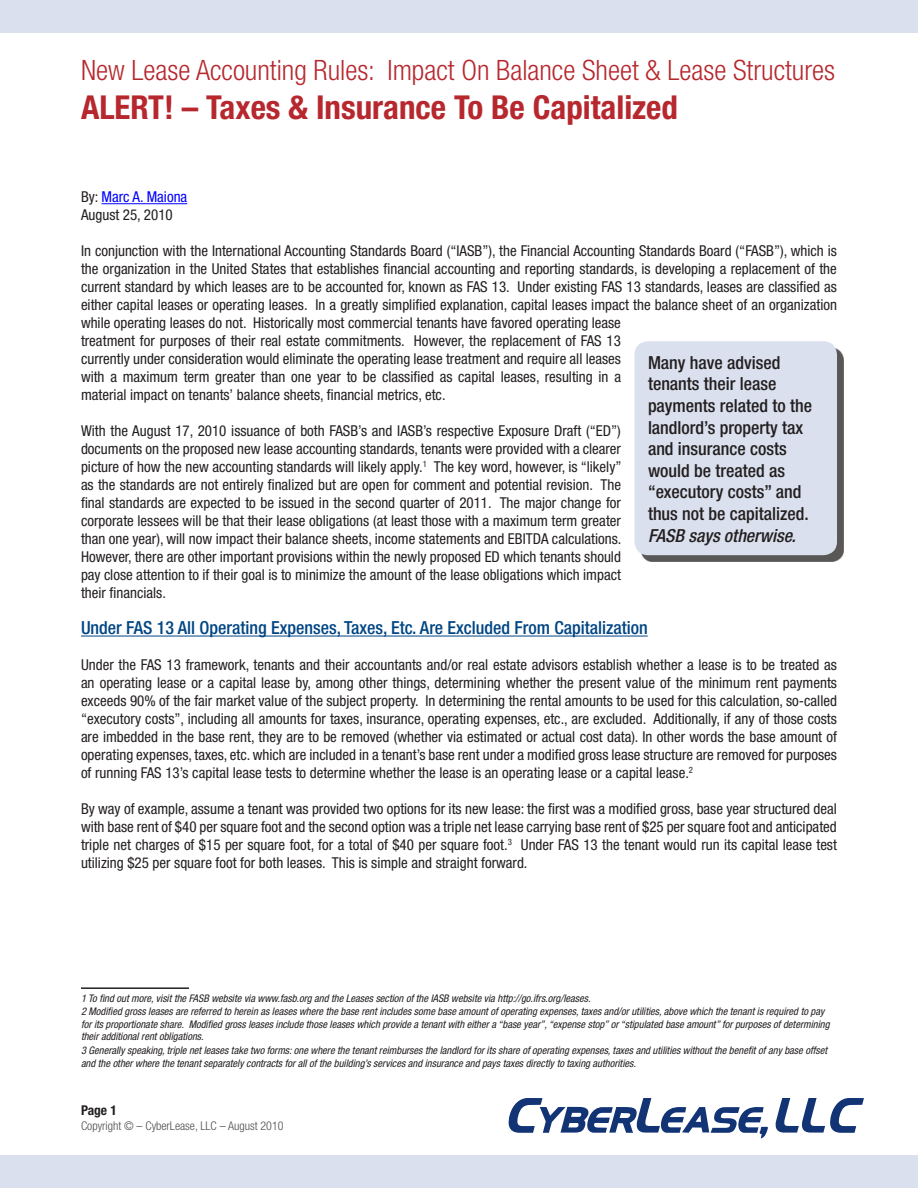
<style>
.page{position:relative;width:918px;height:1188px;background:#fff}
.page>*{position:absolute;margin:0;border:0;box-sizing:border-box;transform-origin:0 0}
.t1{font:700 condensed 33px "Helvetica Neue";color:#b6282e}
.t2{font:300 condensed 28.2px "Helvetica Neue";color:#b6282e}
.t3{font:500 condensed 18px/21.6px "Helvetica Neue";color:#231f20}
.t4{font:500 condensed 18px "Helvetica Neue";color:#004583}
.t5{font:condensed 15px/18px "Helvetica Neue";color:#231f20;text-align:justify}
.t6{font:condensed 15px "Helvetica Neue";color:#00f}
.t7{font:700 condensed 13.5px "Helvetica Neue";color:#231f20}
.t8{font:300 condensed 12px "Helvetica Neue";color:#4b4c4d}
.t9{font:italic condensed 10.5px/12.6px "Helvetica Neue";color:#231f20}
.s1{color:#231f20}
.s2{font-style:italic}
</style>
<div class="page">
<svg style="left:775px;top:1098px;width:89px;height:35px"></svg>
<svg style="left:508px;top:1098px;width:260px;height:40px"></svg>
<div style="left:0;top:0;width:918px;height:32px;background:#dae0ed"></div>
<div style="left:0;top:1156px;width:918px;height:32px;background:#dae0ed"></div>
<hr style="left:102px;top:203px;width:85px;height:1px;background:#00f">
<hr style="left:81px;top:636px;width:567px;height:1px;background:#004583">
<hr style="left:81px;top:987px;width:108px;height:2px;background:#231f20">
<div style="left:641px;top:348px;width:203px;height:214px;background:#231f20;opacity:.75"></div>
<div style="left:634px;top:341px;width:203px;height:214px;background:#dae0ed;border-radius:14px"></div>
<p class="t2" style="left:81px;top:53px;width:756px">New Lease Accounting Rules: Impact On Balance Sheet &amp; Lease Structures</p>
<p class="t1" style="left:81px;top:87px;width:599px">ALERT! – Taxes &amp; Insurance To Be Capitalized</p>
<p class="t6" style="left:81px;top:188px;width:108px"><span class="s1">By:</span> Marc A. Maiona</p>
<p class="t5" style="left:81px;top:206px;width:93px">August 25, 2010</p>
<p class="t5" style="left:81px;top:242px;width:758px;text-align:left">In conjunction with the International Accounting Standards Board (“IASB”), the Financial Accounting Standards Board (“FASB”), which is the organization in the United States that establishes financial accounting and reporting standards, is developing a replacement of the current standard by which leases are to be accounted for, known as FAS 13. Under existing FAS 13 standards, leases are classified as either capital leases or operating leases. In a greatly simplified explanation, capital leases impact the balance sheet of an organization while operating leases do not. Historically most commercial tenants have favored operating lease<br>treatment for purposes of their real estate commitments. However, the replacement of FAS 13<br>currently under consideration would eliminate the operating lease treatment and require all leases<br>with a maximum term greater than one year to be classified as capital leases, resulting in a<br>material impact on tenants’ balance sheets, financial metrics, etc.</p>
<p class="t5" style="left:81px;top:422px;width:542px">With the August 17, 2010 issuance of both FASB’s and IASB’s respective Exposure Draft (“ED”) documents on the proposed new lease accounting standards, tenants were provided with a clearer picture of how the new accounting standards will likely apply.<sup>1</sup> The key word, however, is “likely” as the standards are not entirely finalized but are open for comment and potential revision. The final standards are expected to be issued in the second quarter of 2011. The major change for corporate lessees will be that their lease obligations (at least those with a maximum term greater than one year), will now impact their balance sheets, income statements and EBITDA calculations.<br>However, there are other important provisions within the newly proposed ED which tenants should pay close attention to if their goal is to minimize the amount of the lease obligations which impact their financials.</p>
<p class="t4" style="left:81px;top:617px;width:568px">Under FAS 13 All Operating Expenses, Taxes, Etc. Are Excluded From Capitalization</p>
<p class="t5" style="left:81px;top:656px;width:758px">Under the FAS 13 framework, tenants and their accountants and/or real estate advisors establish whether a lease is to be treated as an operating lease or a capital lease by, among other things, determining whether the present value of the minimum rent payments exceeds 90% of the fair market value of the subject property. In determining the rental amounts to be used for this calculation, so-called “executory costs”, including all amounts for taxes, insurance, operating expenses, etc., are excluded. Additionally, if any of those costs are imbedded in the base rent, they are to be removed (whether via estimated or actual cost data). In other words the base amount of operating expenses, taxes, etc. which are included in a tenant’s base rent under a modified gross lease structure are removed for purposes of running FAS 13’s capital lease tests to determine whether the lease is an operating lease or a capital lease.<sup>2</sup></p>
<p class="t5" style="left:81px;top:800px;width:757px">By way of example, assume a tenant was provided two options for its new lease: the first was a modified gross, base year structured deal with base rent of $40 per square foot and the second option was a triple net lease carrying base rent of $25 per square foot and anticipated triple net charges of $15 per square foot, for a total of $40 per square foot.<sup>3</sup> Under FAS 13 the tenant would run its capital lease test utilizing $25 per square foot for both leases. This is simple and straight forward.</p>
<p class="t3" style="left:648px;top:351px;width:166px">Many have advised tenants their lease payments related to the landlord’s property tax and insurance costs would be treated as “executory costs” and thus not be capitalized.<br><span class="s2">FASB says otherwise.</span></p>
<p class="t9" style="left:81px;top:992px;width:511px">1 To find out more, visit the FASB website via www.fasb.org and the Leases section of the IASB website via http://go.ifrs.org/leases.</p>
<p class="t9" style="left:81px;top:1005px;width:750px">2 Modified gross leases are referred to herein as leases where the base rent includes some base amount of operating expenses, taxes and/or utilities, above which the tenant is required to pay for its proportionate share. Modified gross leases include those leases which provide a tenant with either a “base year”, “expense stop” or “stipulated base amount” for purposes of determining their additional rent obligations.</p>
<p class="t9" style="left:81px;top:1044px;width:748px">3 Generally speaking, triple net leases take two forms: one where the tenant reimburses the landlord for its share of operating expenses, taxes and utilities without the benefit of any base offset and the other where the tenant separately contracts for all of the building’s services and insurance and pays taxes directly to taxing authorities.</p>
<p class="t7" style="left:81px;top:1102px;width:37px">Page 1</p>
<p class="t8" style="left:81px;top:1119px;width:204px">Copyright © – CyberLease, LLC – August 2010</p>
</div>
